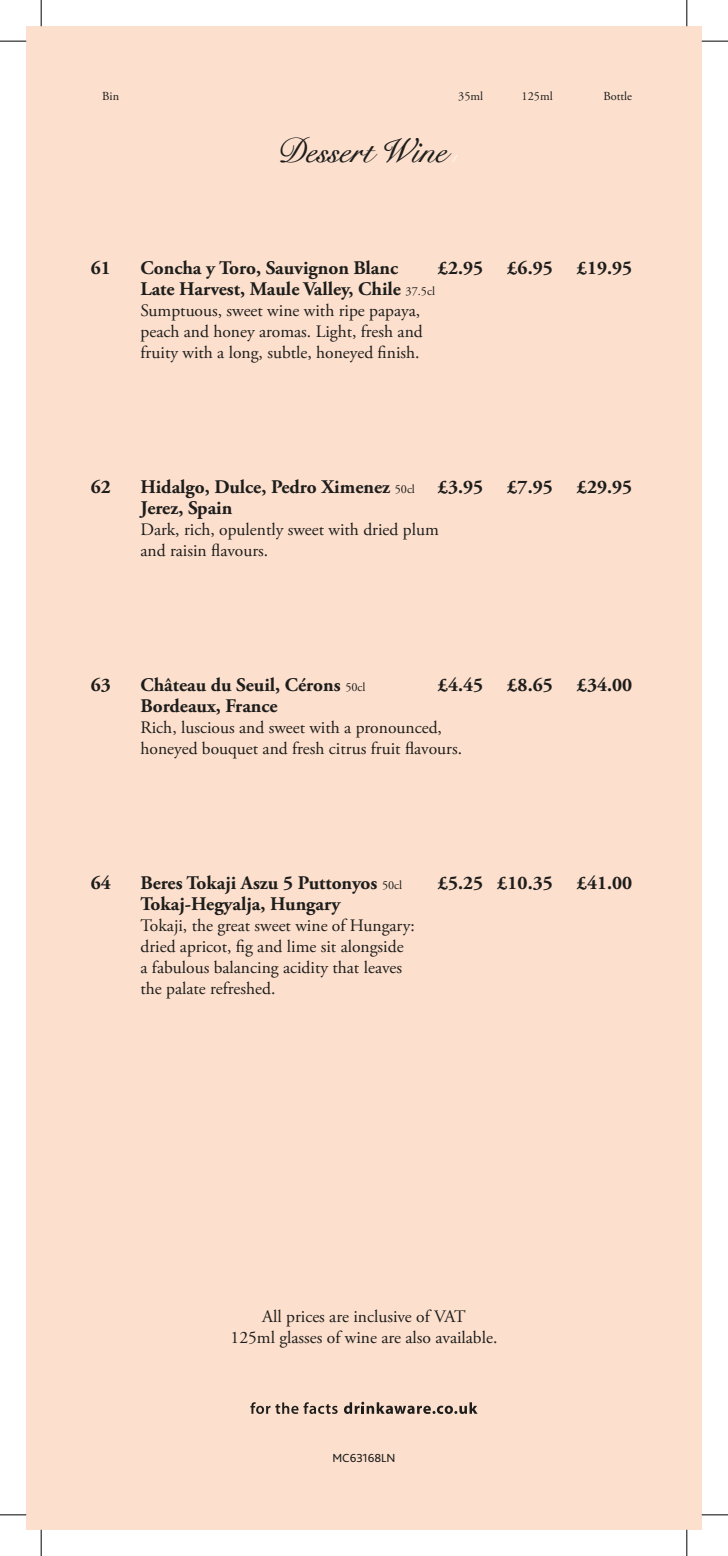
<style>
.page{position:relative;width:728px;height:1556px;background:#fff}
.page>*{position:absolute;margin:0;border:0;box-sizing:border-box;transform-origin:0 0}
.t1{font:italic 35px "Signet Roundhand ATT";color:#1d1d1b}
.t2{font:700 19.25px "Adobe Garamond Pro";color:#1d1d1b}
.t3{font:17.5px/21px "Adobe Garamond Pro";color:#1d1d1b}
.t4{font:12.25px "Adobe Garamond Pro";color:#1d1d1b}
.t5{font:12.25px "Bliss 2";color:#1d1d1b}
.t6{font:italic 10.5px "Signet Roundhand ATT";color:#fff}
.s1{font-weight:400;font-size:12.25px}
</style>
<div class="page">
<div style="left:26px;top:26px;width:675px;height:1503px;background:#fcdfcd"></div>
<svg style="left:344px;top:1401px;width:133px;height:13px"></svg>
<svg style="left:250px;top:1402px;width:87px;height:12px"></svg>
<svg style="left:0;top:41px;width:26px;height:1px"></svg>
<svg style="left:701px;top:41px;width:26px;height:1px"></svg>
<svg style="left:0;top:1514px;width:26px;height:1px"></svg>
<svg style="left:701px;top:1514px;width:26px;height:1px"></svg>
<svg style="left:41px;top:0;width:1px;height:26px"></svg>
<svg style="left:41px;top:1529px;width:1px;height:27px"></svg>
<svg style="left:686px;top:0;width:1px;height:26px"></svg>
<svg style="left:686px;top:1529px;width:1px;height:27px"></svg>
<p class="t4" style="left:102px;top:88px;width:18px">Bin</p>
<p class="t4" style="left:458px;top:88px;width:26px">35ml</p>
<p class="t4" style="left:521px;top:88px;width:33px">125ml</p>
<p class="t4" style="left:603px;top:88px;width:30px">Bottle</p>
<h1 class="t1" style="left:274px;top:130px;width:168px">Dessert Wine</h1>
<p class="t6" style="left:451px;top:152px;width:4px">l</p>
<p class="t2" style="left:91px;top:257px;width:22px">61</p>
<p class="t2" style="left:140px;top:257px;width:259px">Concha y Toro, Sauvignon Blanc</p>
<p class="t2" style="left:438px;top:257px;width:47px">£2.95</p>
<p class="t2" style="left:507px;top:257px;width:47px">£6.95</p>
<p class="t2" style="left:576px;top:257px;width:57px">£19.95</p>
<p class="t2" style="left:140px;top:278px;width:296px">Late Harvest, Maule Valley, Chile <span class="s1">37.5cl</span></p>
<p class="t3" style="left:140px;top:301px;width:283px">Sumptuous, sweet wine with ripe papaya, peach and honey aromas. Light, fresh and fruity with a long, subtle, honeyed finish.</p>
<p class="t2" style="left:91px;top:476px;width:22px">62</p>
<p class="t2" style="left:140px;top:476px;width:344px">Hidalgo, Dulce, Pedro Ximenez <span class="s1">50cl</span> £3.95</p>
<p class="t2" style="left:507px;top:476px;width:47px">£7.95</p>
<p class="t2" style="left:576px;top:476px;width:57px">£29.95</p>
<p class="t2" style="left:140px;top:497px;width:93px">Jerez, Spain</p>
<p class="t3" style="left:140px;top:519px;width:299px">Dark, rich, opulently sweet with dried plum and raisin flavours.</p>
<p class="t2" style="left:91px;top:673px;width:22px">63</p>
<p class="t2" style="left:140px;top:673px;width:226px">Château du Seuil, Cérons <span class="s1">50cl</span></p>
<p class="t2" style="left:438px;top:673px;width:47px">£4.45</p>
<p class="t2" style="left:507px;top:673px;width:47px">£8.65</p>
<p class="t2" style="left:576px;top:673px;width:57px">£34.00</p>
<p class="t2" style="left:140px;top:694px;width:138px">Bordeaux, France</p>
<p class="t3" style="left:140px;top:717px;width:323px">Rich, luscious and sweet with a pronounced, honeyed bouquet and fresh citrus fruit flavours.</p>
<p class="t2" style="left:91px;top:871px;width:22px">64</p>
<p class="t2" style="left:140px;top:871px;width:263px">Beres Tokaji Aszu 5 Puttonyos <span class="s1">50cl</span></p>
<p class="t2" style="left:438px;top:871px;width:116px">£5.25 £10.35</p>
<p class="t2" style="left:576px;top:871px;width:57px">£41.00</p>
<p class="t2" style="left:140px;top:892px;width:201px">Tokaj-Hegyalja, Hungary</p>
<p class="t3" style="left:140px;top:915px;width:275px">Tokaji, the great sweet wine of Hungary: dried apricot, fig and lime sit alongside a fabulous balancing acidity that leaves the palate refreshed.</p>
<p class="t3" style="left:230px;top:1306px;width:268px;text-align:center">All prices are inclusive of VAT<br>125ml glasses of wine are also available.</p>
<p class="t5" style="left:332px;top:1450px;width:65px">MC63168LN</p>
</div>
